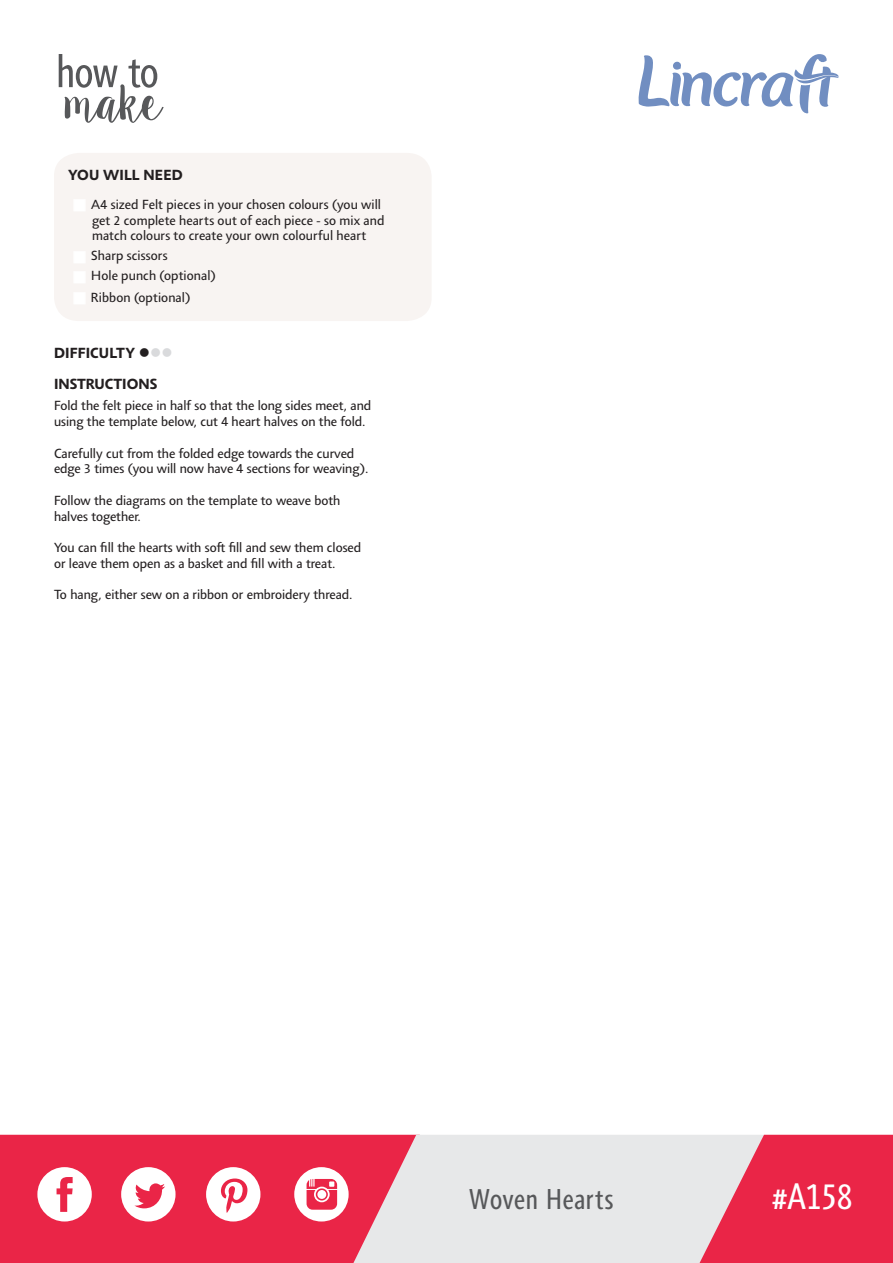
<style>
.page{position:relative;width:893px;height:1263px;background:#fff}
.page>*{position:absolute;margin:0;border:0;box-sizing:border-box;transform-origin:0 0}
.knitting_sub_heading{font:condensed 37.8px "Agilita LT Pro";color:#fff}
.knitting_sub_heading-2{font:condensed 29.4px "Agilita LT Pro";letter-spacing:.02em;color:#57585a}
.box_heading{font:700 15px "Agilita LT Pro";color:#231f20}
.knitting_sub_heading-3{font:700 15px "Agilita LT Pro";letter-spacing:.01em;color:#231f20}
.knitting_sub_heading-4{font:13.5px/15.8px "Agilita LT Pro";color:#231f20}
.s1{color:#fff}
.s2{color:#d9dadc}
</style>
<div class="page">
<svg style="left:638px;top:54px;width:201px;height:60px"></svg>
<div style="left:54px;top:153px;width:378px;height:168px;background:#f8f4f2;border-radius:24px"></div>
<svg style="left:59px;top:54px;width:105px;height:69px"></svg>
<div style="left:0;top:1135px;width:353px;height:128px;background:#ea2547"></div>
<svg style="left:353px;top:1135px;width:347px;height:128px;background:#e7d6da"></svg>
<svg style="left:700px;top:1135px;width:193px;height:128px;background:#e94561"></svg>
<svg style="left:206px;top:1167px;width:54px;height:54px"></svg>
<svg style="left:294px;top:1167px;width:55px;height:54px"></svg>
<svg style="left:37px;top:1167px;width:55px;height:54px"></svg>
<svg style="left:121px;top:1167px;width:55px;height:54px"></svg>
<p class="knitting_sub_heading-3" style="left:68px;top:164px;width:116px">YOU WILL NEED</p>
<p class="knitting_sub_heading-4" style="left:92px;top:197px;width:294px;text-indent:-20px"><span class="s1">■</span> A4 sized Felt pieces in your chosen colours (you will get 2 complete hearts out of each piece - so mix and match colours to create your own colourful heart</p>
<p class="knitting_sub_heading-4" style="left:72px;top:248px;width:97px"><span class="s1">■</span> Sharp scissors</p>
<p class="knitting_sub_heading-4" style="left:72px;top:268px;width:146px"><span class="s1">■</span> Hole punch (optional)</p>
<p class="knitting_sub_heading-4" style="left:72px;top:290px;width:120px"><span class="s1">■</span> Ribbon (optional)</p>
<p class="box_heading" style="left:54px;top:342px;width:120px">DIFFICULTY ●<span class="s2">●●</span></p>
<p class="box_heading" style="left:54px;top:373px;width:105px">INSTRUCTIONS</p>
<p class="knitting_sub_heading-4" style="left:54px;top:398px;width:319px">Fold the felt piece in half so that the long sides meet, and using the template below, cut 4 heart halves on the fold.</p>
<p class="knitting_sub_heading-4" style="left:54px;top:445px;width:316px">Carefully cut from the folded edge towards the curved edge 3 times (you will now have 4 sections for weaving).</p>
<p class="knitting_sub_heading-4" style="left:54px;top:493px;width:288px">Follow the diagrams on the template to weave both halves together.</p>
<p class="knitting_sub_heading-4" style="left:54px;top:540px;width:309px">You can fill the hearts with soft fill and sew them closed or leave them open as a basket and fill with a treat.</p>
<p class="knitting_sub_heading-4" style="left:54px;top:587px;width:300px">To hang, either sew on a ribbon or embroidery thread.</p>
<p class="knitting_sub_heading-2" style="left:469px;top:1179px;width:146px">Woven Hearts</p>
<p class="knitting_sub_heading" style="left:771px;top:1170px;width:83px">#A158</p>
</div>
